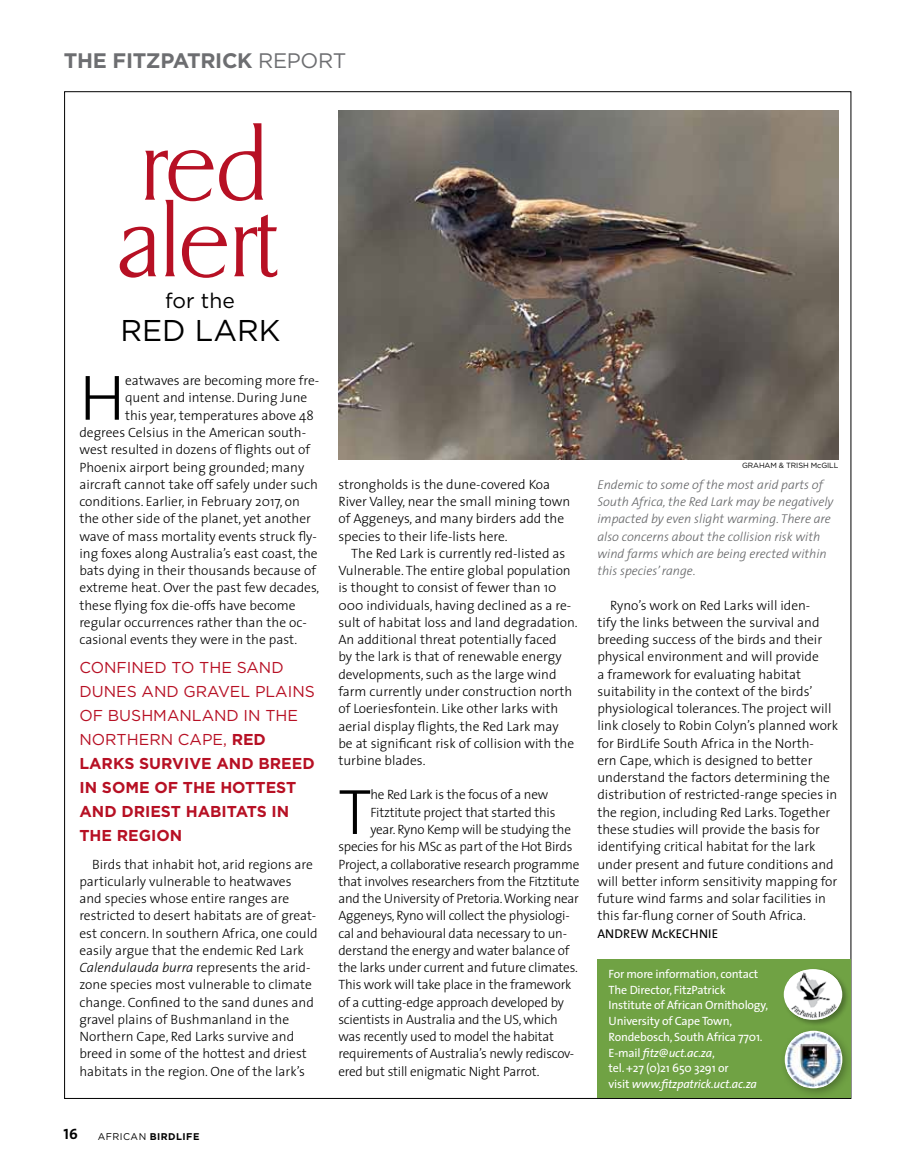
<style>
.page{position:relative;width:915px;height:1170px;background:#fff}
.page>*{position:absolute;margin:0;border:0;box-sizing:border-box;transform-origin:0 0}
.t1{font:200 105.9px "Dragon";color:#b71024}
.t2{font:300 64.65px "The Sans";color:#000}
.t3{font:30px "Gotham";color:#000}
.t4{font:700 21px "Gotham";letter-spacing:-.015em;color:#6d6e71}
.t5{font:21px "Gotham";color:#000}
.t6{font:700 15.75px/24px "Gotham";color:#b71024}
.t7{font:15px "The Sans Bold Caps";color:#000}
.t8{font:300 13.5px/17.2px "The Sans";color:#000}
.t9{font:italic 300 12.75px/17.2px "The Sans";color:#636466}
.t10{font:12.75px "The Sans";color:#000}
.t11{font:12px/15.8px "The Sans";letter-spacing:-.015em;color:#fff}
.t12{font:700 9.75px "Gotham";letter-spacing:.05em;color:#000}
.t13{font:7.5px "Gotham";letter-spacing:-.015em;color:#000}
.s1{font-weight:400}
.s2{font-style:italic}
</style>
<div class="page">
<img style="left:338px;top:111px;width:500px;height:348px">
<div style="left:597px;top:959px;width:253px;height:139px;background:#70a244"></div>
<div style="left:781px;top:967px;width:68px;height:60px;background:#000;opacity:.3"></div>
<svg style="left:783px;top:968px;width:59px;height:51px"></svg>
<img style="left:789px;top:970px;width:48px;height:49px">
<div style="left:779px;top:1025px;width:74px;height:74px;background:#000;opacity:.3"></div>
<svg style="left:784px;top:1030px;width:58px;height:58px"></svg>
<img style="left:787px;top:1032px;width:53px;height:54px">
<h3 class="t4" style="left:64px;top:46px;width:284px">THE FITZPATRICK <span class="s1">REPORT</span></h3>
<h1 class="t1" style="left:140px;top:112px;width:128px">red</h1>
<h1 class="t1" style="left:117px;top:188px;width:162px">alert</h1>
<h3 class="t5" style="left:165px;top:287px;width:71px">FOR THE</h3>
<h3 class="t3" style="left:120px;top:311px;width:96px">RE D LAR</h3>
<h3 class="t3" style="left:259px;top:311px;width:23px">K</h3>
<h2 class="t2" style="left:79px;top:344px;width:47px">H</h2>
<p class="t8" style="left:125px;top:371px;width:195px">eatwaves are becoming more fre-</p>
<p class="t8" style="left:125px;top:389px;width:184px">quent and intense. During June</p>
<p class="t8" style="left:125px;top:406px;width:190px">this year, temperatures above 48</p>
<p class="t8" style="left:79px;top:423px;width:228px">degrees Celsius in the American south-</p>
<p class="t8" style="left:79px;top:440px;width:232px">west resulted in dozens of flights out of</p>
<p class="t8" style="left:79px;top:458px;width:226px">Phoenix airport being grounded; many</p>
<p class="t8" style="left:79px;top:475px;width:240px">aircraft cannot take off safely under such</p>
<p class="t8" style="left:79px;top:492px;width:222px">conditions. Earlier, in February 2017, on</p>
<p class="t8" style="left:79px;top:509px;width:233px">the other side of the planet, yet another</p>
<p class="t8" style="left:79px;top:527px;width:239px">wave of mass mortality events struck fly-</p>
<p class="t8" style="left:79px;top:544px;width:239px">ing foxes along Australia’s east coast, the</p>
<p class="t8" style="left:79px;top:561px;width:238px">bats dying in their thousands because of</p>
<p class="t8" style="left:79px;top:578px;width:241px">extreme heat. Over the past few decades,</p>
<p class="t8" style="left:79px;top:596px;width:218px">these flying fox die-offs have become</p>
<p class="t8" style="left:79px;top:613px;width:229px">regular occurrences rather than the oc-</p>
<p class="t8" style="left:79px;top:630px;width:219px">casional events they were in the past.</p>
<p class="t6" style="left:79px;top:655px;width:237px"><span class="s1">CONFINED TO THE SAND<br>DUNES AND GRAVEL PLAINS<br>OF BUSHMANLAND IN THE<br>NORTHERN CAPE,</span> RED<br>LARKS SURVIVE AND BREED<br>IN SOME OF THE HOTTEST<br>AND DRIEST HABITATS IN<br>THE REGION</p>
<p class="t8" style="left:79px;top:854px;width:240px;text-indent:13px">Birds that inhabit hot, arid regions are particularly vulnerable to heatwaves<br>and species whose entire ranges are restricted to desert habitats are of great&shy;est concern. In southern Africa, one could easily argue that the endemic Red Lark <span class="s2">Calendulauda burra</span> represents the arid&shy;zone species most vulnerable to climate change. Confined to the sand dunes and gravel plains of Bushmanland in the Northern Cape, Red Larks survive and breed in some of the hottest and driest habitats in the region. One of the lark’s</p>
<p class="t7" style="left:64px;top:1121px;width:16px">16</p>
<p class="t12" style="left:98px;top:1129px;width:103px"><span class="s1">AFRICAN</span> BIRDLIFE</p>
<p class="t8" style="left:338px;top:475px;width:233px">strongholds is the dune-covered Koa River Valley, near the small mining town of Aggeneys, and many birders add the species to their life-lists here.</p>
<p class="t8" style="left:338px;top:544px;width:241px;text-indent:13px">The Red Lark is currently red-listed as Vulnerable. The entire global population is thought to consist of fewer than 10<br>000 individuals, having declined as a re&shy;sult of habitat loss and land degradation.<br>An additional threat potentially faced<br>by the lark is that of renewable energy developments, such as the large wind farm currently under construction north of Loeriesfontein. Like other larks with aerial display flights, the Red Lark may<br>be at significant risk of collision with the turbine blades.</p>
<h2 class="t2" style="left:338px;top:758px;width:34px">T</h2>
<p class="t8" style="left:370px;top:785px;width:179px">he Red Lark is the focus of a new</p>
<p class="t8" style="left:370px;top:803px;width:186px">Fitztitute project that started this</p>
<p class="t8" style="left:370px;top:820px;width:202px">year. Ryno Kemp will be studying the</p>
<p class="t8" style="left:338px;top:837px;width:235px">species for his MSc as part of the Hot Birds</p>
<p class="t8" style="left:338px;top:854px;width:242px">Project, a collaborative research programme</p>
<p class="t8" style="left:338px;top:872px;width:242px">that involves researchers from the Fitztitute</p>
<p class="t8" style="left:338px;top:889px;width:242px">and the University of Pretoria. Working near</p>
<p class="t8" style="left:338px;top:906px;width:233px">Aggeneys, Ryno will collect the physiologi-</p>
<p class="t8" style="left:338px;top:923px;width:230px">cal and behavioural data necessary to un-</p>
<p class="t8" style="left:338px;top:941px;width:232px">derstand the energy and water balance of</p>
<p class="t8" style="left:338px;top:958px;width:241px">the larks under current and future climates.</p>
<p class="t8" style="left:338px;top:975px;width:234px">This work will take place in the framework</p>
<p class="t8" style="left:338px;top:992px;width:227px">of a cutting-edge approach developed by</p>
<p class="t8" style="left:338px;top:1010px;width:221px">scientists in Australia and the US, which</p>
<p class="t8" style="left:338px;top:1027px;width:217px">was recently used to model the habitat</p>
<p class="t8" style="left:338px;top:1044px;width:237px">requirements of Australia’s newly rediscov-</p>
<p class="t8" style="left:338px;top:1061px;width:203px">ered but still enigmatic Night Parrot.</p>
<p class="t13" style="left:741px;top:460px;width:98px">GRAHAM &amp; TRISH MCGILL</p>
<p class="t9" style="left:597px;top:475px;width:237px">Endemic to some of the most arid parts of South Africa, the Red Lark may be negatively impacted by even slight warming. There are also concerns about the collision risk with wind farms which are being erected within this species’ range.</p>
<p class="t8" style="left:597px;top:596px;width:242px;text-indent:13px">Ryno’s work on Red Larks will iden-<br>tify the links between the survival and breeding success of the birds and their physical environment and will provide<br>a framework for evaluating habitat suitability in the context of the birds’ physiological tolerances. The project will link closely to Robin Colyn’s planned work for BirdLife South Africa in the North-<br>ern Cape, which is designed to better understand the factors determining the distribution of restricted-range species in the region, including Red Larks. Together these studies will provide the basis for identifying critical habitat for the lark under present and future conditions and will better inform sensitivity mapping for future wind farms and solar facilities in this far-flung corner of South Africa.</p>
<p class="t10" style="left:597px;top:922px;width:122px">ANDREW McKECHNIE</p>
<p class="t11" style="left:608px;top:965px;width:161px">For more information, contact<br>The Director, FitzPatrick<br>Institute of African Ornithology,<br>University of Cape Town,<br>Rondebosch, South Africa 7701.<br>E-mail <span class="s2">fitz@uct.ac.za</span>,<br>tel. +27 (0)21 650 3291 or<br>visit <span class="s2">www.fitzpatrick.uct.ac.za</span></p>
</div>
